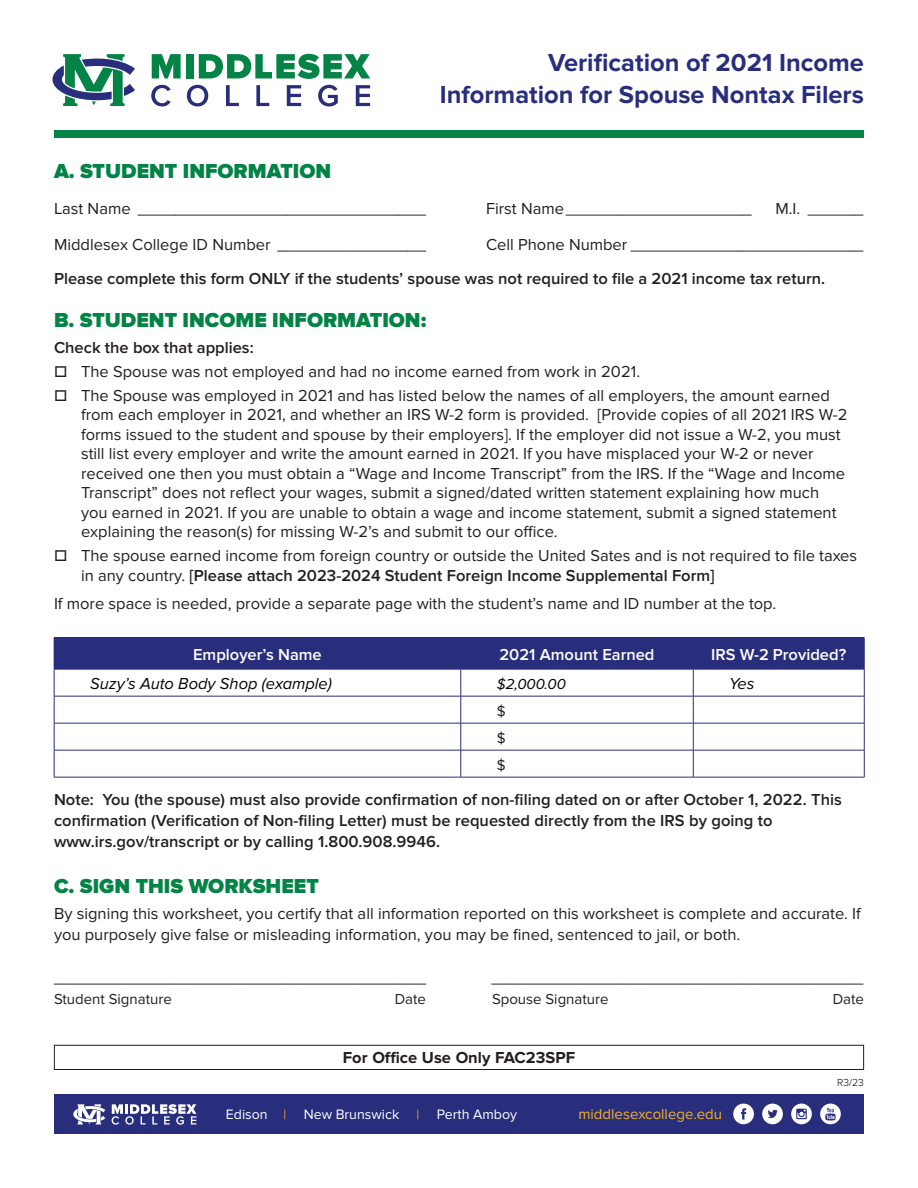
<style>
.page{position:relative;width:918px;height:1188px;background:#fff}
.page>*{position:absolute;margin:0;border:0;box-sizing:border-box;transform-origin:0 0}
.t1{font:700 25.5px/31.5px "Proxima Nova";color:#282e7c;text-align:right}
.t2{font:900 21px "Proxima Nova";color:#038345}
.t3{font:16.5px/19.5px "Proxima Nova";color:#231f20}
.t4{font:600 16.5px/21px "Proxima Nova";letter-spacing:.005em;color:#231f20}
.t5{font:600 16.5px "Proxima Nova";color:#fff}
.t6{font:italic 16.5px "Proxima Nova";color:#040503}
.t7{font:700 16.5px "Proxima Nova";color:#231f20}
.t8{font:15px "Proxima Nova";color:#231f20}
.t9{font:15px "Proxima Nova";color:#f4b11e}
.t10{font:italic 15px "Proxima Nova";color:#040503}
.t11{font:14.1px "Proxima Nova";color:#fff}
.t12{font:300 10.5px "Proxima Nova";color:#040503}
.s1{font-weight:600}
.s2{font-size:13.35px;color:#f4b11e}
</style>
<div class="page">
<div style="left:54px;top:130px;width:810px;height:8px;background:#038345"></div>
<div style="left:54px;top:1045px;width:810px;height:25px;border:1px solid #231f20"></div>
<div style="left:54px;top:638px;width:407px;height:31px;background:#282e7c"></div>
<div style="left:461px;top:638px;width:232px;height:31px;background:#282e7c"></div>
<div style="left:693px;top:638px;width:171px;height:31px;background:#282e7c"></div>
<hr style="left:54px;top:637px;width:407px;height:1px;background:#282e7c">
<hr style="left:461px;top:637px;width:232px;height:1px;background:#282e7c">
<hr style="left:693px;top:637px;width:171px;height:1px;background:#282e7c">
<hr style="left:864px;top:638px;width:1px;height:31px;background:#282e7c">
<hr style="left:54px;top:669px;width:407px;height:1px;background:#282e7c">
<hr style="left:461px;top:669px;width:232px;height:1px;background:#282e7c">
<hr style="left:693px;top:669px;width:171px;height:1px;background:#282e7c">
<hr style="left:54px;top:696px;width:407px;height:1px;background:#282e7c">
<hr style="left:461px;top:696px;width:232px;height:1px;background:#282e7c">
<hr style="left:693px;top:696px;width:171px;height:1px;background:#282e7c">
<hr style="left:54px;top:723px;width:407px;height:1px;background:#282e7c">
<hr style="left:461px;top:723px;width:232px;height:1px;background:#282e7c">
<hr style="left:693px;top:723px;width:171px;height:1px;background:#282e7c">
<hr style="left:54px;top:750px;width:407px;height:1px;background:#282e7c">
<svg style="left:54px;top:669px;width:1px;height:108px"></svg>
<hr style="left:461px;top:750px;width:232px;height:1px;background:#282e7c">
<svg style="left:461px;top:669px;width:1px;height:108px"></svg>
<hr style="left:693px;top:750px;width:171px;height:1px;background:#282e7c">
<svg style="left:693px;top:669px;width:1px;height:108px"></svg>
<svg style="left:864px;top:669px;width:1px;height:108px"></svg>
<hr style="left:54px;top:777px;width:407px;height:1px;background:#282e7c">
<hr style="left:461px;top:777px;width:232px;height:1px;background:#282e7c">
<hr style="left:693px;top:777px;width:171px;height:1px;background:#282e7c">
<svg style="left:151px;top:85px;width:20px;height:21px"></svg>
<svg style="left:187px;top:85px;width:21px;height:21px"></svg>
<svg style="left:226px;top:85px;width:13px;height:21px"></svg>
<svg style="left:256px;top:85px;width:13px;height:21px"></svg>
<svg style="left:287px;top:85px;width:14px;height:21px"></svg>
<svg style="left:318px;top:85px;width:20px;height:22px"></svg>
<svg style="left:356px;top:85px;width:14px;height:21px"></svg>
<svg style="left:53px;top:54px;width:82px;height:52px"></svg>
<svg style="left:152px;top:54px;width:29px;height:24px"></svg>
<div style="left:186px;top:54px;width:7px;height:24px;background:#038345"></div>
<svg style="left:199px;top:54px;width:171px;height:25px"></svg>
<div style="left:54px;top:1095px;width:810px;height:39px;background:#282e7c"></div>
<div style="left:733px;top:1104px;width:21px;height:20px;background:#fff;border-radius:50%"></div>
<svg style="left:741px;top:1108px;width:5px;height:12px"></svg>
<div style="left:762px;top:1104px;width:21px;height:20px;background:#fff;border-radius:50%"></div>
<svg style="left:768px;top:1110px;width:10px;height:8px"></svg>
<div style="left:791px;top:1104px;width:21px;height:20px;background:#fff;border-radius:50%"></div>
<svg style="left:796px;top:1109px;width:11px;height:10px"></svg>
<div style="left:820px;top:1104px;width:21px;height:20px;background:#fff;border-radius:50%"></div>
<svg style="left:825px;top:1108px;width:11px;height:12px"></svg>
<svg style="left:73px;top:1104px;width:32px;height:20px"></svg>
<svg style="left:112px;top:1104px;width:84px;height:21px"></svg>
<h1 class="t1" style="left:440px;top:47px;width:426px">Verifcation of 2021 Income<br>Information for Spouse Nontax Filers</h1>
<p class="t2" style="left:54px;top:158px;width:279px">A. STUDENT INFORMATION</p>
<p class="t3" style="left:54px;top:199px;width:374px">Last Name _______________________________</p>
<p class="t3" style="left:486px;top:199px;width:267px">First Name____________________</p>
<p class="t3" style="left:776px;top:199px;width:90px">M.I. ______</p>
<p class="t3" style="left:54px;top:235px;width:374px">Middlesex College ID Number ________________</p>
<p class="t3" style="left:486px;top:235px;width:379px">Cell Phone Number _________________________</p>
<p class="t4" style="left:54px;top:268px;width:773px">Please complete this form ONLY if the students’ spouse was not required to fle a 2021 income tax return.</p>
<p class="t2" style="left:54px;top:308px;width:374px">B. STUDENT INCOME INFORMATION:</p>
<p class="t4" style="left:54px;top:337px;width:201px">Check the box that applies:</p>
<p class="t3" style="left:54px;top:362px;width:588px">□ The Spouse was not employed and had no income earned from work in 2021.</p>
<p class="t3" style="left:81px;top:386px;width:768px;text-indent:-27px">□ The Spouse was employed in 2021 and has listed below the names of all employers, the amount earned from each employer in 2021, and whether an IRS W-2 form is provided. [Provide copies of all 2021 IRS W-2 forms issued to the student and spouse by their employers]. If the employer did not issue a W-2, you must still list every employer and write the amount earned in 2021. If you have misplaced your W-2 or never received one then you must obtain a “Wage and Income Transcript” from the IRS. If the “Wage and Income Transcript” does not refect your wages, submit a signed/dated written statement explaining how much you earned in 2021. If you are unable to obtain a wage and income statement, submit a signed statement explaining the reason(s) for missing W-2’s and submit to our ofce.</p>
<p class="t3" style="left:81px;top:546px;width:778px;text-indent:-27px">□ The spouse earned income from foreign country or outside the United Sates and is not required to fle taxes in any country. <span class="s1">[Please attach 2023-2024 Student Foreign Income Supplemental Form]</span></p>
<p class="t3" style="left:54px;top:594px;width:724px">If more space is needed, provide a separate page with the student’s name and ID number at the top.</p>
<p class="t5" style="left:193px;top:645px;width:130px">Employer’s Name</p>
<p class="t5" style="left:500px;top:645px;width:157px">2021 Amount Earned</p>
<p class="t5" style="left:711px;top:645px;width:137px">IRS W-2 Provided?</p>
<p class="t6" style="left:90px;top:675px;width:243px">Suzy’s Auto Body Shop (example)</p>
<p class="t10" style="left:497px;top:675px;width:71px">$2,000.00</p>
<p class="t6" style="left:729px;top:675px;width:27px">Yes</p>
<p class="t8" style="left:497px;top:702px;width:10px">$</p>
<p class="t8" style="left:497px;top:729px;width:10px">$</p>
<p class="t8" style="left:497px;top:756px;width:10px">$</p>
<p class="t4" style="left:54px;top:789px;width:789px">Note: You (the spouse) must also provide confrmation of non-fling dated on or after October 1, 2022. This confrmation (Verifcation of Non-fling Letter) must be requested directly from the IRS by going to www.irs.gov/transcript or by calling 1.800.908.9946.</p>
<p class="t2" style="left:54px;top:874px;width:266px">C. SIGN THIS WORKSHEET</p>
<p class="t3" style="left:54px;top:903px;width:809px;line-height:21px">By signing this worksheet, you certify that all information reported on this worksheet is complete and accurate. If you purposely give false or misleading information, you may be fned, sentenced to jail, or both.</p>
<p class="t3" style="left:54px;top:968px;width:374px">________________________________________</p>
<p class="t3" style="left:491px;top:968px;width:374px">________________________________________</p>
<p class="t8" style="left:54px;top:991px;width:119px">Student Signature</p>
<p class="t8" style="left:395px;top:991px;width:33px">Date</p>
<p class="t8" style="left:492px;top:991px;width:118px">Spouse Signature</p>
<p class="t8" style="left:833px;top:991px;width:33px">Date</p>
<h2 class="t7" style="left:343px;top:1048px;width:234px">For Office Use Only FAC23SPF</h2>
<p class="t11" style="left:226px;top:1106px;width:293px">Edison <span class="s2">|</span> New Brunswick <span class="s2">|</span> Perth Amboy</p>
<p class="t9" style="left:578px;top:1105px;width:145px">middlesexcollege.edu</p>
<p class="t12" style="left:837px;top:1077px;width:28px">R3/23</p>
</div>
